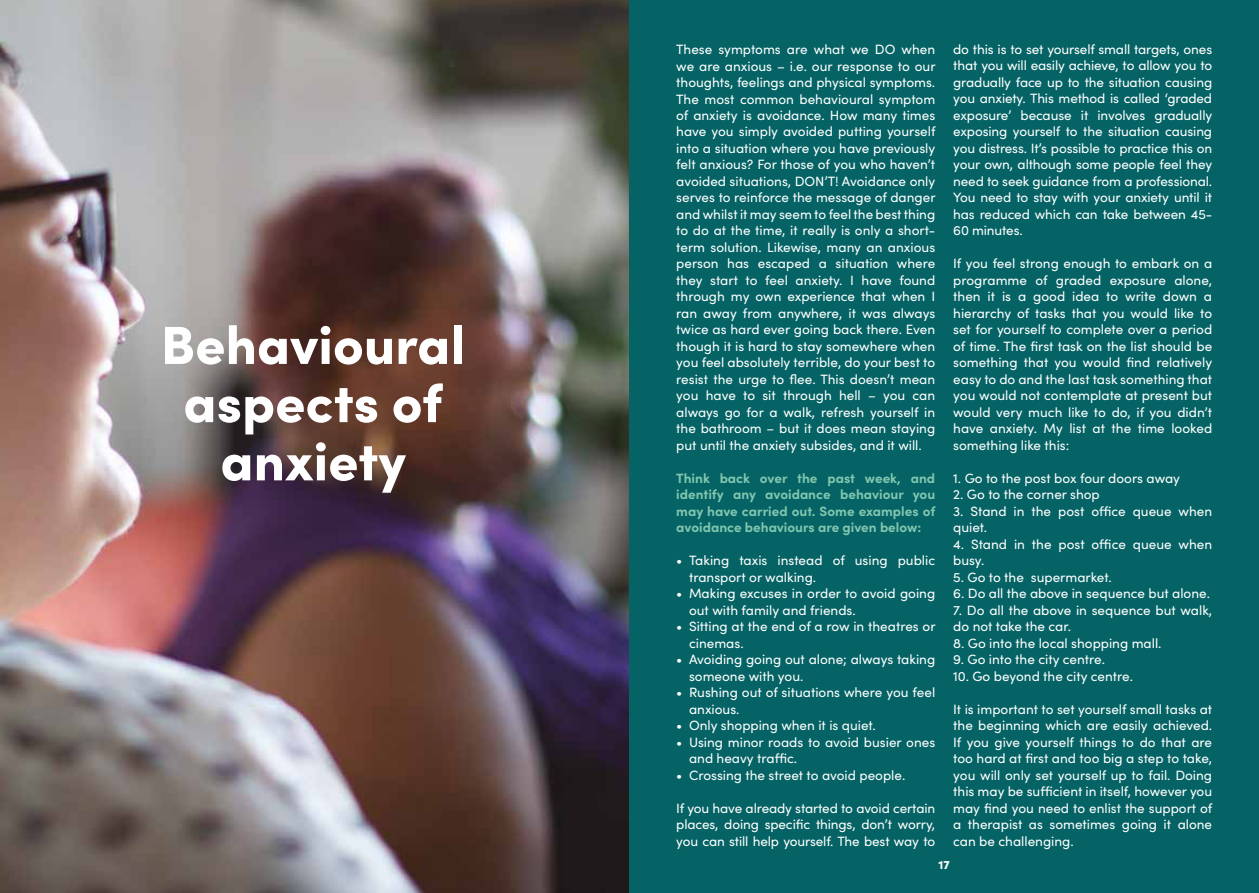
<style>
.page{position:relative;width:1259px;height:893px;background:#fff}
.page>*{position:absolute;margin:0;border:0;box-sizing:border-box;transform-origin:0 0}
.t1{font:900 53.7px/58.2px "Sofia Pro";color:#fff;text-align:center}
.t2{font:13.5px/16.5px "Sofia Pro";color:#fff}
.t3{font:700 13.5px/16.5px "Sofia Pro";color:#82c7af;text-align:justify}
.t4{font:900 12px "Sofia Pro";color:#fff}
</style>
<div class="page">
<img style="left:0;top:0;width:629px;height:893px">
<div style="left:629px;top:0;width:630px;height:893px;background:#056365"></div>
<h1 class="t1" style="left:161px;top:311px;width:306px">Behavioural aspects of anxiety</h1>
<p class="t2" style="left:676px;top:40px;width:261px;text-align:justify">These symptoms are what we DO when we are anxious – i.e. our response to our thoughts, feelings and physical symptoms.<br>The most common behavioural symptom of anxiety is avoidance. How many times have you simply avoided putting yourself into a situation where you have previously felt anxious? For those of you who haven’t avoided situations, DON’T! Avoidance only serves to reinforce the message of danger and whilst it may seem to feel the best thing to do at the time, it really is only a short&shy;term solution. Likewise, many an anxious person has escaped a situation where they start to feel anxiety. I have found through my own experience that when I ran away from anywhere, it was always twice as hard ever going back there. Even though it is hard to stay somewhere when you feel absolutely terrible, do your best to resist the urge to flee. This doesn’t mean you have to sit through hell – you can always go for a walk, refresh yourself in the bathroom – but it does mean staying put until the anxiety subsides, and it will.</p>
<p class="t3" style="left:676px;top:469px;width:260px">Think back over the past week, and identify any avoidance behaviour you may have carried out. Some examples of avoidance behaviours are given below:</p>
<p class="t2" style="left:689px;top:552px;width:248px;text-indent:-13px">• Taking taxis instead of using public transport or walking.</p>
<p class="t2" style="left:689px;top:585px;width:248px;text-indent:-13px">• Making excuses in order to avoid going out with family and friends.</p>
<p class="t2" style="left:689px;top:618px;width:248px;text-indent:-13px">• Sitting at the end of a row in theatres or cinemas.</p>
<p class="t2" style="left:689px;top:651px;width:248px;text-indent:-13px">• Avoiding going out alone; always taking someone with you.</p>
<p class="t2" style="left:689px;top:684px;width:248px;text-indent:-13px">• Rushing out of situations where you feel anxious.</p>
<p class="t2" style="left:676px;top:717px;width:201px">• Only shopping when it is quiet.</p>
<p class="t2" style="left:689px;top:733px;width:248px;text-indent:-13px">• Using minor roads to avoid busier ones and heavy traffic.</p>
<p class="t2" style="left:676px;top:766px;width:230px">• Crossing the street to avoid people.</p>
<p class="t2" style="left:676px;top:799px;width:260px;text-align:justify">If you have already started to avoid certain places, doing specific things, don’t worry, you can still help yourself. The best way to</p>
<p class="t2" style="left:953px;top:40px;width:260px;text-align:justify">do this is to set yourself small targets, ones that you will easily achieve, to allow you to gradually face up to the situation causing you anxiety. This method is called ‘graded exposure’ because it involves gradually exposing yourself to the situation causing you distress. It’s possible to practice this on your own, although some people feel they need to seek guidance from a professional.<br>You need to stay with your anxiety until it has reduced which can take between 45- 60 minutes.</p>
<p class="t2" style="left:953px;top:255px;width:260px;text-align:justify">If you feel strong enough to embark on a programme of graded exposure alone, then it is a good idea to write down a hierarchy of tasks that you would like to set for yourself to complete over a period of time. The first task on the list should be something that you would find relatively easy to do and the last task something that you would not contemplate at present but would very much like to do, if you didn’t have anxiety. My list at the time looked something like this:</p>
<p class="t2" style="left:953px;top:469px;width:228px">1. Go to the post box four doors away</p>
<p class="t2" style="left:953px;top:486px;width:148px">2. Go to the corner shop</p>
<p class="t2" style="left:953px;top:502px;width:260px">3. Stand in the post office queue when quiet.</p>
<p class="t2" style="left:953px;top:535px;width:260px">4. Stand in the post office queue when busy.</p>
<p class="t2" style="left:953px;top:568px;width:160px">5. Go to the supermarket.</p>
<p class="t2" style="left:953px;top:585px;width:258px">6. Do all the above in sequence but alone.</p>
<p class="t2" style="left:953px;top:601px;width:260px">7. Do all the above in sequence but walk, do not take the car.</p>
<p class="t2" style="left:953px;top:634px;width:210px">8. Go into the local shopping mall.</p>
<p class="t2" style="left:953px;top:651px;width:153px">9. Go into the city centre.</p>
<p class="t2" style="left:953px;top:667px;width:181px">10. Go beyond the city centre.</p>
<p class="t2" style="left:953px;top:700px;width:261px;text-align:justify">It is important to set yourself small tasks at the beginning which are easily achieved.<br>If you give yourself things to do that are too hard at first and too big a step to take, you will only set yourself up to fail. Doing this may be sufficient in itself, however you may find you need to enlist the support of a therapist as sometimes going it alone can be challenging.</p>
<p class="t4" style="left:938px;top:855px;width:13px">17</p>
</div>
